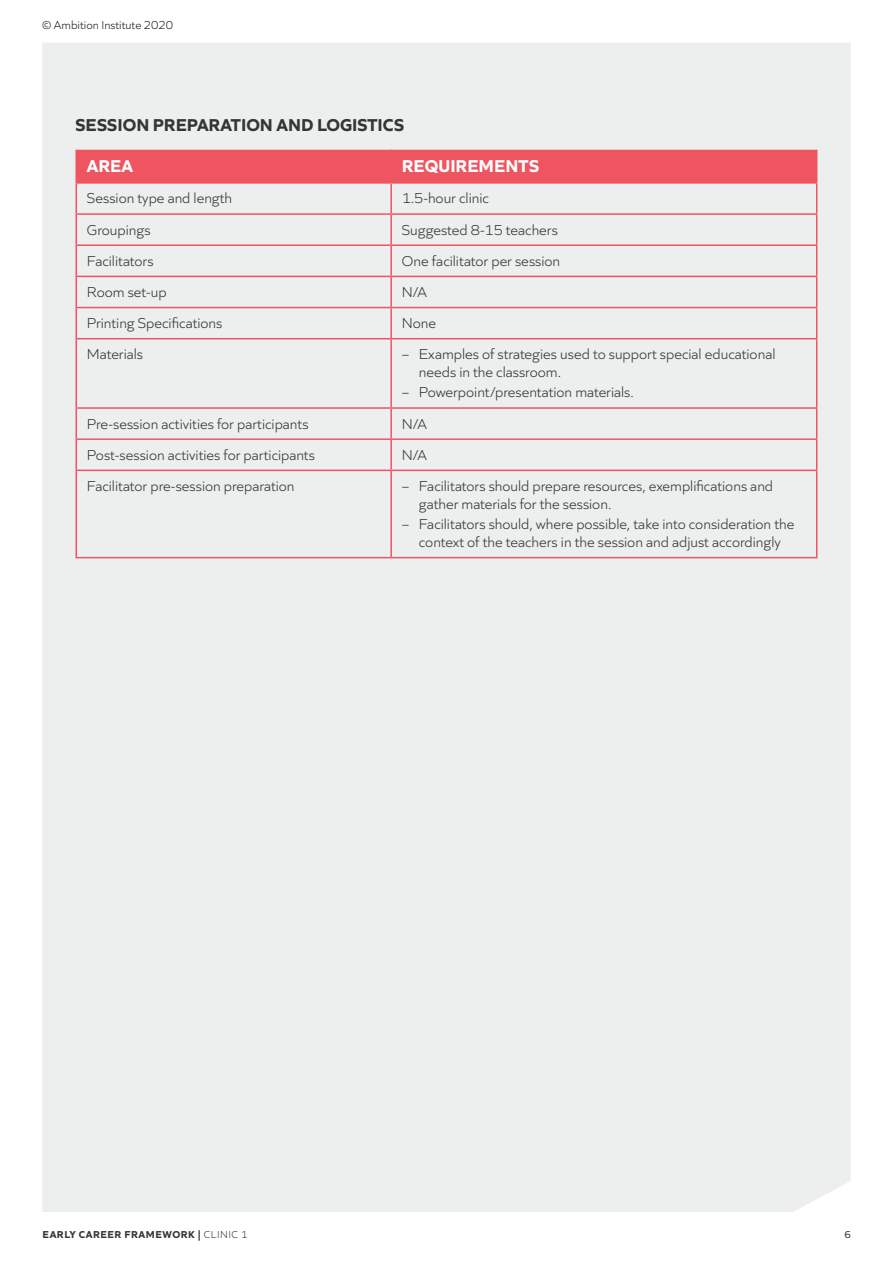
<style>
.page{position:relative;width:893px;height:1263px;background:#fff}
.page>*{position:absolute;margin:0;border:0;box-sizing:border-box;transform-origin:0 0}
.t1{font:700 18px "Quiet Sans";color:#333637}
.t2{font:700 18px "Quiet Sans";color:#fff}
.t3{font:300 15px/18px "Quiet Sans";color:#333637}
.t4{font:300 12px "Quiet Sans";color:#231f20}
.t5{font:700 10.5px "Quiet Sans";letter-spacing:.05em;color:#333637}
.t6{font:10.5px "Quiet Sans";color:#333637}
.s1{font-weight:300}
</style>
<div class="page">
<div style="left:42px;top:43px;width:809px;height:1169px;background:#edeeee"></div>
<hr style="left:75px;top:184px;width:2px;height:29px;background:#ef5560">
<hr style="left:75px;top:213px;width:316px;height:2px;background:#ef5560">
<hr style="left:75px;top:215px;width:2px;height:29px;background:#ef5560">
<svg style="left:76px;top:150px;width:741px;height:94px;background:#edb5b9"></svg>
<hr style="left:75px;top:244px;width:316px;height:2px;background:#ef5560">
<hr style="left:75px;top:246px;width:2px;height:30px;background:#ef5560">
<hr style="left:391px;top:244px;width:426px;height:2px;background:#ef5560">
<hr style="left:390px;top:246px;width:2px;height:30px;background:#ef5560">
<hr style="left:816px;top:246px;width:1px;height:30px;background:#ef5560">
<hr style="left:75px;top:276px;width:316px;height:1px;background:#ef5560">
<hr style="left:75px;top:277px;width:2px;height:30px;background:#ef5560">
<hr style="left:391px;top:276px;width:426px;height:1px;background:#ef5560">
<hr style="left:390px;top:277px;width:2px;height:30px;background:#ef5560">
<hr style="left:816px;top:277px;width:1px;height:30px;background:#ef5560">
<hr style="left:75px;top:307px;width:316px;height:1px;background:#ef5560">
<hr style="left:75px;top:308px;width:2px;height:30px;background:#ef5560">
<hr style="left:391px;top:307px;width:426px;height:1px;background:#ef5560">
<hr style="left:390px;top:308px;width:2px;height:30px;background:#ef5560">
<hr style="left:816px;top:308px;width:1px;height:30px;background:#ef5560">
<hr style="left:75px;top:338px;width:316px;height:1px;background:#ef5560">
<hr style="left:75px;top:339px;width:2px;height:68px;background:#ef5560">
<hr style="left:391px;top:338px;width:426px;height:1px;background:#ef5560">
<hr style="left:390px;top:339px;width:2px;height:68px;background:#ef5560">
<hr style="left:816px;top:339px;width:1px;height:68px;background:#ef5560">
<hr style="left:75px;top:407px;width:316px;height:2px;background:#ef5560">
<hr style="left:75px;top:409px;width:2px;height:29px;background:#ef5560">
<hr style="left:391px;top:407px;width:426px;height:2px;background:#ef5560">
<hr style="left:390px;top:409px;width:2px;height:29px;background:#ef5560">
<svg style="left:816px;top:409px;width:1px;height:29px"></svg>
<hr style="left:75px;top:438px;width:316px;height:2px;background:#ef5560">
<hr style="left:75px;top:440px;width:2px;height:30px;background:#ef5560">
<hr style="left:391px;top:438px;width:426px;height:2px;background:#ef5560">
<hr style="left:390px;top:440px;width:2px;height:30px;background:#ef5560">
<hr style="left:816px;top:440px;width:1px;height:30px;background:#ef5560">
<hr style="left:75px;top:470px;width:316px;height:1px;background:#ef5560">
<hr style="left:75px;top:471px;width:2px;height:86px;background:#ef5560">
<hr style="left:391px;top:470px;width:426px;height:1px;background:#ef5560">
<hr style="left:390px;top:471px;width:2px;height:86px;background:#ef5560">
<hr style="left:816px;top:471px;width:1px;height:86px;background:#ef5560">
<hr style="left:75px;top:557px;width:316px;height:1px;background:#ef5560">
<hr style="left:391px;top:557px;width:426px;height:1px;background:#ef5560">
<hr style="left:75px;top:150px;width:2px;height:32px;background:#ef5560">
<hr style="left:390px;top:150px;width:2px;height:32px;background:#ef5560">
<hr style="left:816px;top:150px;width:1px;height:32px;background:#ef5560">
<hr style="left:75px;top:182px;width:316px;height:2px;background:#ef5560">
<hr style="left:391px;top:182px;width:426px;height:2px;background:#ef5560">
<p class="t4" style="left:42px;top:16px;width:133px">© Ambition Institute 2020</p>
<p class="t1" style="left:75px;top:111px;width:330px">SESSION PREPARATION AND LOGISTICS</p>
<p class="t2" style="left:87px;top:152px;width:48px">AREA</p>
<p class="t2" style="left:402px;top:152px;width:139px">REQUIREMENTS</p>
<p class="t3" style="left:87px;top:188px;width:147px">Session type and length</p>
<p class="t3" style="left:402px;top:188px;width:89px">1.5-hour clinic</p>
<p class="t3" style="left:87px;top:220px;width:65px">Groupings</p>
<p class="t3" style="left:402px;top:220px;width:158px">Suggested 8-15 teachers</p>
<p class="t3" style="left:87px;top:251px;width:68px">Facilitators</p>
<p class="t3" style="left:402px;top:251px;width:160px">One facilitator per session</p>
<p class="t3" style="left:87px;top:282px;width:81px">Room set-up</p>
<p class="t3" style="left:402px;top:282px;width:27px">N/A</p>
<p class="t3" style="left:87px;top:313px;width:137px">Printing Specifications</p>
<p class="t3" style="left:402px;top:313px;width:36px">None</p>
<p class="t3" style="left:87px;top:344px;width:58px">Materials</p>
<p class="t3" style="left:419px;top:344px;width:358px;text-indent:-17px">– Examples of strategies used to support special educational needs in the classroom.</p>
<p class="t3" style="left:402px;top:382px;width:234px">– Powerpoint/presentation materials.</p>
<p class="t3" style="left:87px;top:414px;width:223px">Pre-session activities for participants</p>
<p class="t3" style="left:402px;top:414px;width:27px">N/A</p>
<p class="t3" style="left:87px;top:445px;width:230px">Post-session activities for participants</p>
<p class="t3" style="left:402px;top:445px;width:27px">N/A</p>
<p class="t3" style="left:87px;top:476px;width:209px">Facilitator pre-session preparation</p>
<p class="t3" style="left:419px;top:476px;width:356px;text-indent:-17px">– Facilitators should prepare resources, exemplifications and gather materials for the session.</p>
<p class="t3" style="left:402px;top:514px;width:394px;text-align:center">– Facilitators should, where possible, take into consideration the context of the teachers in the session and adjust accordingly</p>
<p class="t5" style="left:43px;top:1226px;width:207px">EARLY CAREER FRAMEWORK | <span class="s1">CLINIC 1</span></p>
<p class="t6" style="left:844px;top:1226px;width:8px">6</p>
</div>
